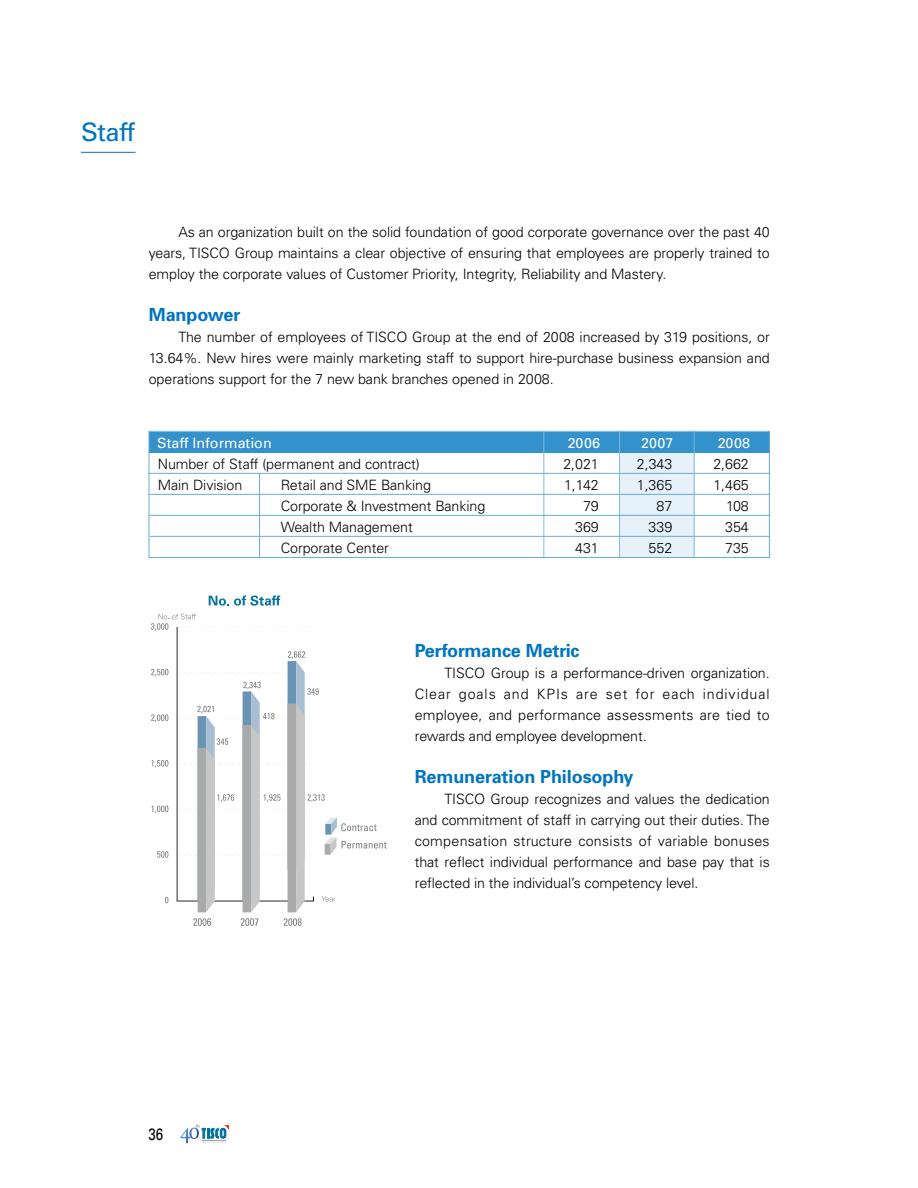
<style>
.page{position:relative;width:918px;height:1188px;background:#fff}
.page>*{position:absolute;margin:0;border:0;box-sizing:border-box;transform-origin:0 0}
.t1{font:25.5px "Univers";letter-spacing:-.02em;color:#0075bf}
.t2{font:700 18px "Univers";letter-spacing:-.005em;color:#0075bf}
.t3{font:16.5px "Univers";color:#000;scale:.8 1}
.t4{font:300 14.25px/21px "Univers";letter-spacing:-.005em;color:#000;text-align:justify}
.t5{font:14.25px "Univers";color:#fff}
</style>
<div class="page">
<svg style="left:180px;top:1124px;width:49px;height:20px"></svg>
<div style="left:620px;top:449px;width:75px;height:109px;background:#e6f1f9"></div>
<div style="left:149px;top:432px;width:621px;height:21px;background:#3391cc"></div>
<hr style="left:149px;top:473px;width:621px;height:1px;background:#66acd9">
<hr style="left:149px;top:494px;width:621px;height:1px;background:#66acd9">
<hr style="left:259px;top:473px;width:1px;height:85px;background:#66acd9">
<hr style="left:544px;top:431px;width:1px;height:127px;background:#80badf">
<hr style="left:619px;top:431px;width:1px;height:127px;background:#80badf">
<hr style="left:694px;top:431px;width:1px;height:127px;background:#80badf">
<div style="left:149px;top:431px;width:621px;height:127px;border:1px solid #66acd9"></div>
<hr style="left:149px;top:515px;width:621px;height:1px;background:#66acd9">
<hr style="left:149px;top:536px;width:621px;height:1px;background:#66acd9">
<hr style="left:81px;top:152px;width:54px;height:1px;background:#0075bf">
<svg style="left:209px;top:595px;width:71px;height:11px"></svg>
<svg style="left:193px;top:918px;width:18px;height:8px"></svg>
<svg style="left:241px;top:918px;width:17px;height:8px"></svg>
<svg style="left:284px;top:918px;width:18px;height:8px"></svg>
<svg style="left:151px;top:614px;width:236px;height:298px"></svg>
<h1 class="t1" style="left:81px;top:116px;width:55px">Staff</h1>
<p class="t4" style="left:149px;top:221px;width:623px;text-indent:30px">As an organization built on the solid foundation of good corporate governance over the past 40 years, TISCO Group maintains a clear objective of ensuring that employees are properly trained to employ the corporate values of Customer Priority, Integrity, Reliability and Mastery.</p>
<p class="t2" style="left:149px;top:303px;width:93px">Manpower</p>
<p class="t4" style="left:149px;top:326px;width:623px;text-indent:30px">The number of employees of TISCO Group at the end of 2008 increased by 319 positions, or 13.64%. New hires were mainly marketing staff to support hire-purchase business expansion and operations support for the 7 new bank branches opened in 2008.</p>
<p class="t5" style="left:157px;top:434px;width:116px">Staff Information</p>
<p class="t5" style="left:568px;top:434px;width:58px">2006 2</p>
<p class="t5" style="left:649px;top:434px;width:37px">0072</p>
<p class="t5" style="left:726px;top:434px;width:25px">008</p>
<p class="t4" style="left:158px;top:453px;width:264px">Number of Staff (permanent and contract)</p>
<p class="t4" style="left:563px;top:453px;width:37px">2,021</p>
<p class="t4" style="left:637px;top:453px;width:37px">2,343</p>
<p class="t4" style="left:713px;top:453px;width:37px">2,662</p>
<p class="t4" style="left:158px;top:474px;width:86px">Main Division</p>
<p class="t4" style="left:281px;top:474px;width:152px">Retail and SME Banking</p>
<p class="t4" style="left:564px;top:474px;width:36px">1,142</p>
<p class="t4" style="left:637px;top:474px;width:37px">1,365</p>
<p class="t4" style="left:713px;top:474px;width:37px">1,465</p>
<p class="t4" style="left:281px;top:495px;width:206px">Corporate &amp; Investment Banking</p>
<p class="t4" style="left:583px;top:495px;width:17px">79</p>
<p class="t4" style="left:657px;top:495px;width:17px">87</p>
<p class="t4" style="left:726px;top:495px;width:24px">108</p>
<p class="t4" style="left:281px;top:516px;width:134px">Wealth Management</p>
<p class="t4" style="left:575px;top:516px;width:25px">369</p>
<p class="t4" style="left:649px;top:516px;width:25px">339</p>
<p class="t4" style="left:725px;top:516px;width:25px">354</p>
<p class="t4" style="left:281px;top:537px;width:110px">Corporate Center</p>
<p class="t4" style="left:575px;top:537px;width:25px">431</p>
<p class="t4" style="left:649px;top:537px;width:25px">552</p>
<p class="t4" style="left:725px;top:537px;width:25px">735</p>
<p class="t2" style="left:415px;top:639px;width:166px">Performance Metric</p>
<p class="t4" style="left:415px;top:662px;width:357px;text-indent:30px">TISCO Group is a performance-driven organization.<br>Clear goals and KPIs are set for each individual employee, and performance assessments are tied to rewards and employee development.</p>
<p class="t2" style="left:415px;top:765px;width:220px">Remuneration Philosophy</p>
<p class="t4" style="left:415px;top:788px;width:357px;text-indent:30px">TISCO Group recognizes and values the dedication and commitment of staff in carrying out their duties. The compensation structure consists of variable bonuses that reflect individual performance and base pay that is reflected in the individual’s competency level.</p>
<p class="t3" style="left:149px;top:1124px;width:20px">36</p>
</div>
